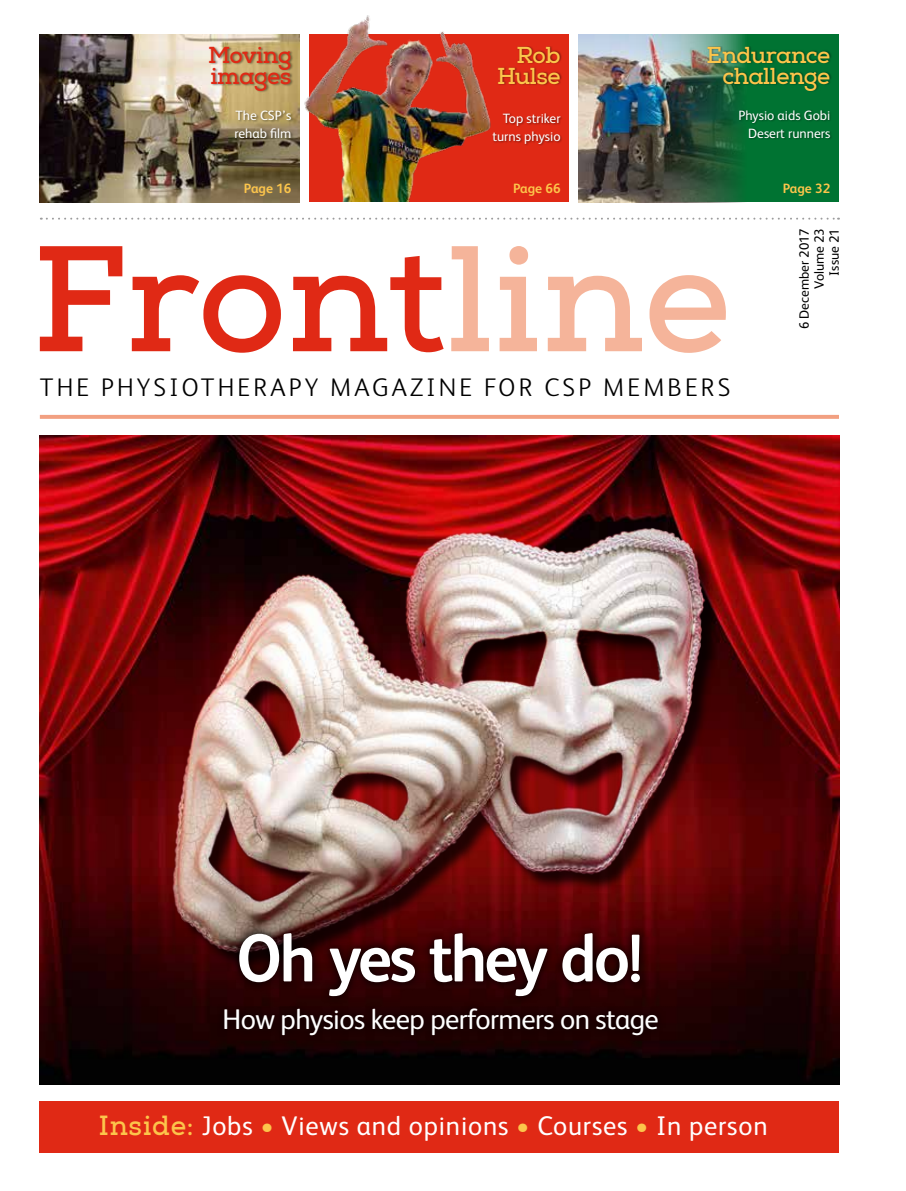
<style>
.page{position:relative;width:906px;height:1191px;background:#fff}
.page>*{position:absolute;margin:0;border:0;box-sizing:border-box;transform-origin:0 0}
.t1{font:700 150px "Nexa Slab";color:#e02915}
.t2{font:700 67.5px "FS Albert";letter-spacing:-.045em;color:#fff}
.t3{font:28.5px "FS Albert";letter-spacing:-.02em;color:#fff}
.t4{font:27px "FS Albert";letter-spacing:.03em;color:#fff}
.t5{font:300 25.5px "FS Albert";letter-spacing:.12em;color:#000}
.t6{font:700 22.5px/21px "Nexa Slab";letter-spacing:-.02em;color:#fcc54b;text-align:right}
.t7{font:700 22.5px/21px "Nexa Slab";letter-spacing:-.02em;color:#e02915}
.t8{font:13.5px/18px "FS Albert";color:#fff;text-align:right}
.t9{font:13.5px/15px "FS Albert";color:#000;text-align:right}
.t10{font:700 13.5px "FS Albert";color:#fcc54b}
.s1{color:#f5b49a}
.s2{font-family:"Nexa Slab";font-weight:700;color:#fcc54b}
.s3{color:#fcc54b}
</style>
<div class="page">
<svg style="left:40px;top:415px;width:799px;height:4px;background:#f2a385"></svg>
<div style="left:40px;top:1101px;width:799px;height:51px;background:#e02915"></div>
<svg style="left:41px;top:218px;width:798px;height:2px"></svg>
<img style="left:39px;top:435px;width:800px;height:649px">
<div style="left:175px;top:531px;width:547px;height:440px;background:#000;opacity:.75"></div>
<img style="left:448px;top:528px;width:193px;height:24px">
<div style="left:309px;top:35px;width:260px;height:167px;background:#e02915"></div>
<div style="left:579px;top:35px;width:260px;height:167px;background:#007332"></div>
<img style="left:39px;top:35px;width:261px;height:167px">
<img style="left:304px;top:15px;width:201px;height:187px">
<img style="left:579px;top:35px;width:166px;height:167px">
<svg style="left:230px;top:924px;width:419px;height:76px;background:#2d0304"></svg>
<div style="left:217px;top:1000px;width:449px;height:42px;background:#1c0001"></div>
<div style="left:491px;top:46px;width:72px;height:100px;background:#000;opacity:.45"></div>
<div style="left:707px;top:46px;width:125px;height:94px;background:#000;opacity:.45"></div>
<div style="left:209px;top:46px;width:85px;height:94px;background:#000;opacity:.45"></div>
<h3 class="t7" style="left:208px;top:45px;width:85px">Moving images</h3>
<p class="t8" style="left:234px;top:106px;width:59px;text-align:left">The CSP’s rehab film</p>
<h3 class="t6" style="left:497px;top:45px;width:65px">Rob<br>Hulse</h3>
<p class="t8" style="left:492px;top:108px;width:70px">Top striker turns physio</p>
<h3 class="t6" style="left:706px;top:45px;width:125px">Endurance challenge</h3>
<p class="t8" style="left:738px;top:105px;width:94px">Physio aids Gobi<br>Desert runners</p>
<p class="t10" style="left:244px;top:179px;width:49px">Page 16</p>
<p class="t10" style="left:513px;top:179px;width:49px">Page 66</p>
<p class="t10" style="left:783px;top:179px;width:49px">Page 32</p>
<h1 class="t1" style="left:32px;top:209px;width:700px">Front<span class="s1">line</span></h1>
<h3 class="t5" style="left:40px;top:370px;width:692px">THE PHYSIOTHERAPY MAGAZINE FOR CSP MEMBERS</h3>
<p class="t9" style="left:796px;top:329px;width:103px;rotate:-90deg">6 December 2017<br>Volume 23<br>Issue 21</p>
<h2 class="t2" style="left:236px;top:912px;width:408px">Oh yes they do!</h2>
<h3 class="t3" style="left:223px;top:1000px;width:438px">How physios keep performers on stage</h3>
<h3 class="t4" style="left:99px;top:1107px;width:670px"><span class="s2">Inside:</span> Jobs <span class="s3">•</span> Views and opinions <span class="s3">•</span> Courses <span class="s3">•</span> In person</h3>
</div>
